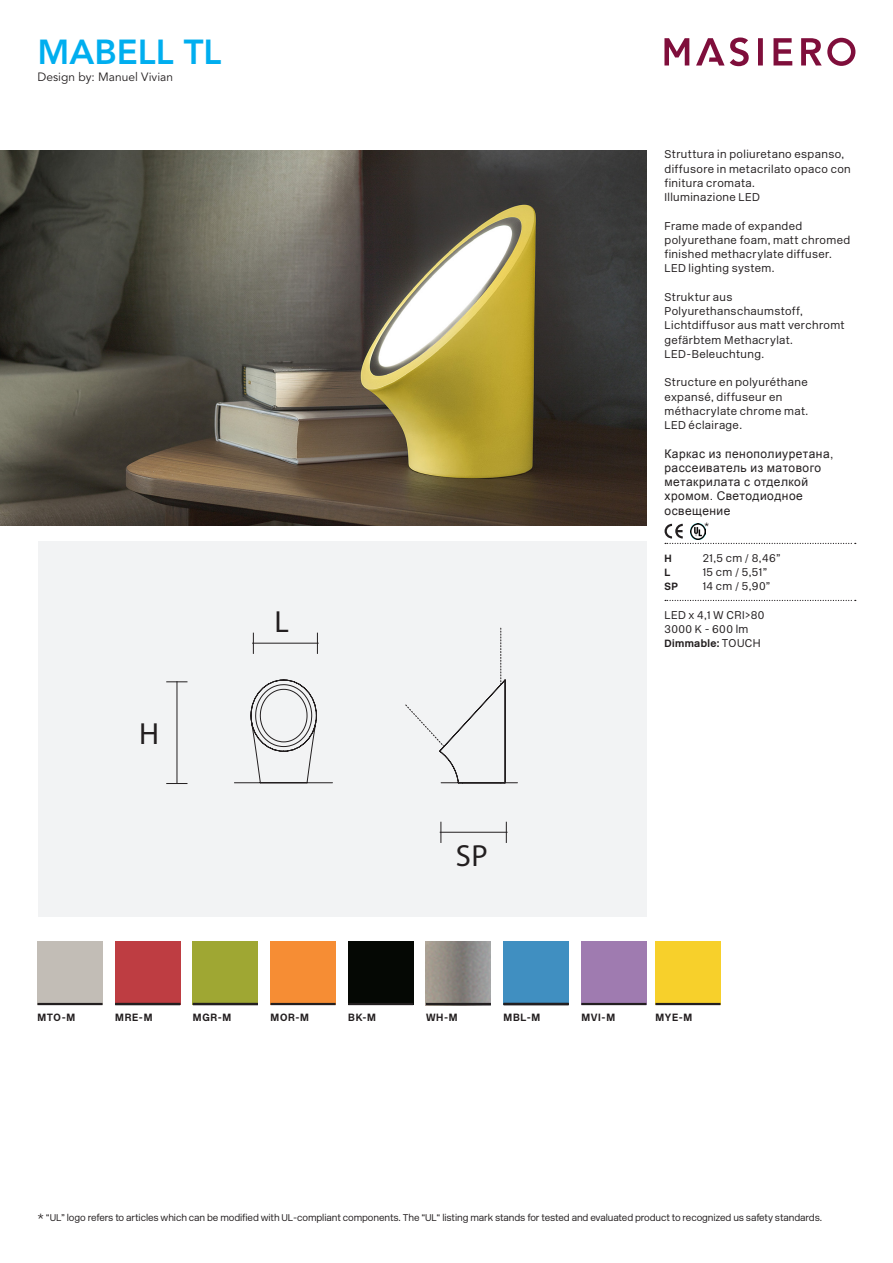
<style>
.page{position:relative;width:893px;height:1263px;background:#fff}
.page>*{position:absolute;margin:0;border:0;box-sizing:border-box;transform-origin:0 0}
.t1{font:800 34.5px "Avenir LT Std";color:#00aeef}
.t2{font:30.6px "Myriad Pro";color:#231f20}
.t3{font:12px/14.2px "Arial";letter-spacing:.04em;color:#231f20}
.t4{font:12px "Avenir LT Std";color:#231f20}
.t5{font:300 11.25px/14.2px "New Rail Alphabet";letter-spacing:.035em;color:#231f20}
.t6{font:700 10.5px "New Rail Alphabet";letter-spacing:.06em;color:#231f20}
.t7{font:700 10.5px "New Rail Alphabet";letter-spacing:.035em;color:#231f20}
.t8{font:10.5px "Avenir LT Std";color:#231f20}
.t9{font:300 9.75px "New Rail Alphabet";letter-spacing:-.01em;color:#231f20}
.s1{font-weight:300;font-size:11.25px}
.s2{font-size:10.5px}
</style>
<div class="page">
<svg style="left:664px;top:38px;width:191px;height:28px"></svg>
<div style="left:581px;top:941px;width:65px;height:64px;background:#9f7bb0"></div>
<div style="left:655px;top:941px;width:65px;height:64px;background:#f7d02b"></div>
<hr style="left:581px;top:1003px;width:65px;height:2px;background:#231f20">
<hr style="left:655px;top:1003px;width:65px;height:2px;background:#231f20">
<div style="left:271px;top:941px;width:65px;height:64px;background:#f68d34"></div>
<div style="left:193px;top:941px;width:65px;height:64px;background:#9fa733"></div>
<div style="left:37px;top:941px;width:66px;height:64px;background:#c2bdb6"></div>
<hr style="left:271px;top:1003px;width:65px;height:2px;background:#231f20">
<hr style="left:38px;top:1003px;width:65px;height:2px;background:#231f20">
<div style="left:115px;top:941px;width:65px;height:64px;background:#be3d42"></div>
<div style="left:504px;top:941px;width:65px;height:64px;background:#408fc1"></div>
<hr style="left:193px;top:1003px;width:65px;height:2px;background:#231f20">
<img style="left:426px;top:941px;width:65px;height:62px">
<hr style="left:426px;top:1003px;width:65px;height:2px;background:#231f20">
<div style="left:348px;top:941px;width:65px;height:64px;background:#050804"></div>
<hr style="left:348px;top:1003px;width:65px;height:2px;background:#231f20">
<hr style="left:115px;top:1003px;width:65px;height:2px;background:#231f20">
<hr style="left:504px;top:1003px;width:65px;height:2px;background:#231f20">
<img style="left:0;top:150px;width:646px;height:375px">
<div style="left:38px;top:542px;width:608px;height:375px;background:#f2f3f4"></div>
<hr style="left:177px;top:681px;width:1px;height:102px;background:#231f20">
<svg style="left:166px;top:681px;width:21px;height:1px"></svg>
<svg style="left:166px;top:783px;width:21px;height:1px"></svg>
<hr style="left:440px;top:832px;width:67px;height:1px;background:#231f20">
<svg style="left:441px;top:822px;width:1px;height:21px"></svg>
<svg style="left:506px;top:822px;width:1px;height:21px"></svg>
<svg style="left:234px;top:628px;width:284px;height:156px"></svg>
<svg style="left:664px;top:524px;width:192px;height:20px"></svg>
<svg style="left:665px;top:600px;width:191px;height:1px"></svg>
<h1 class="t1" style="left:38px;top:31px;width:186px">MABELL TL</h1>
<p class="t4" style="left:37px;top:70px;width:137px">Design by: Manuel Vivian</p>
<h2 class="t2" style="left:139px;top:715px;width:21px">H</h2>
<h2 class="t2" style="left:275px;top:603px;width:16px">L</h2>
<h2 class="t2" style="left:456px;top:837px;width:33px">SP</h2>
<p class="t5" style="left:664px;top:147px;width:188px">Struttura in poliuretano espanso, diffusore in metacrilato opaco con finitura cromata.<br>Illuminazione LED</p>
<p class="t5" style="left:664px;top:218px;width:187px">Frame made of expanded polyurethane foam, matt chromed finished methacrylate diffuser.<br>LED lighting system.</p>
<p class="t5" style="left:664px;top:290px;width:182px">Struktur aus<br>Polyurethanschaumstoff,<br>Lichtdiffusor aus matt verchromt gefärbtem Methacrylat.<br>LED-Beleuchtung.</p>
<p class="t5" style="left:664px;top:375px;width:145px">Structure en polyuréthane expansé, diffuseur en méthacrylate chrome mat.<br>LED éclairage.</p>
<p class="t3" style="left:664px;top:446px;width:170px">Каркас из пенополиуретана, рассеиватель из матового метакрилата с отделкой хромом. Светодиодное освещение</p>
<p class="t8" style="left:704px;top:520px;width:6px">*</p>
<p class="t6" style="left:664px;top:551px;width:9px">H</p>
<p class="t5" style="left:703px;top:550px;width:79px">21,5 cm / 8,46”</p>
<p class="t6" style="left:664px;top:565px;width:8px">L</p>
<p class="t5" style="left:703px;top:565px;width:66px">15 cm / 5,51”</p>
<p class="t6" style="left:664px;top:579px;width:15px">SP</p>
<p class="t5" style="left:703px;top:579px;width:69px">14 cm / 5,90”</p>
<p class="t5" style="left:664px;top:607px;width:101px">LED x 4,1 W CRI&gt;80<br>3000 K - 600 lm</p>
<p class="t7" style="left:664px;top:636px;width:98px">Dimmable: <span class="s1">TOUCH</span></p>
<p class="t6" style="left:37px;top:1011px;width:39px">MTO-M</p>
<p class="t6" style="left:115px;top:1011px;width:39px">MRE-M</p>
<p class="t6" style="left:193px;top:1011px;width:40px">MGR-M</p>
<p class="t6" style="left:271px;top:1011px;width:40px">MOR-M</p>
<p class="t6" style="left:348px;top:1011px;width:29px">BK-M</p>
<p class="t6" style="left:426px;top:1010px;width:33px">WH-M</p>
<p class="t6" style="left:504px;top:1011px;width:38px">MBL-M</p>
<p class="t6" style="left:581px;top:1011px;width:35px">MVI-M</p>
<p class="t6" style="left:655px;top:1011px;width:38px">MYE-M</p>
<p class="t9" style="left:38px;top:1211px;width:786px"><span class="s2">*</span> “UL” logo refers to articles which can be modified with UL-compliant components. The “UL“ listing mark stands for tested and evaluated product to recognized us safety standards.</p>
</div>
